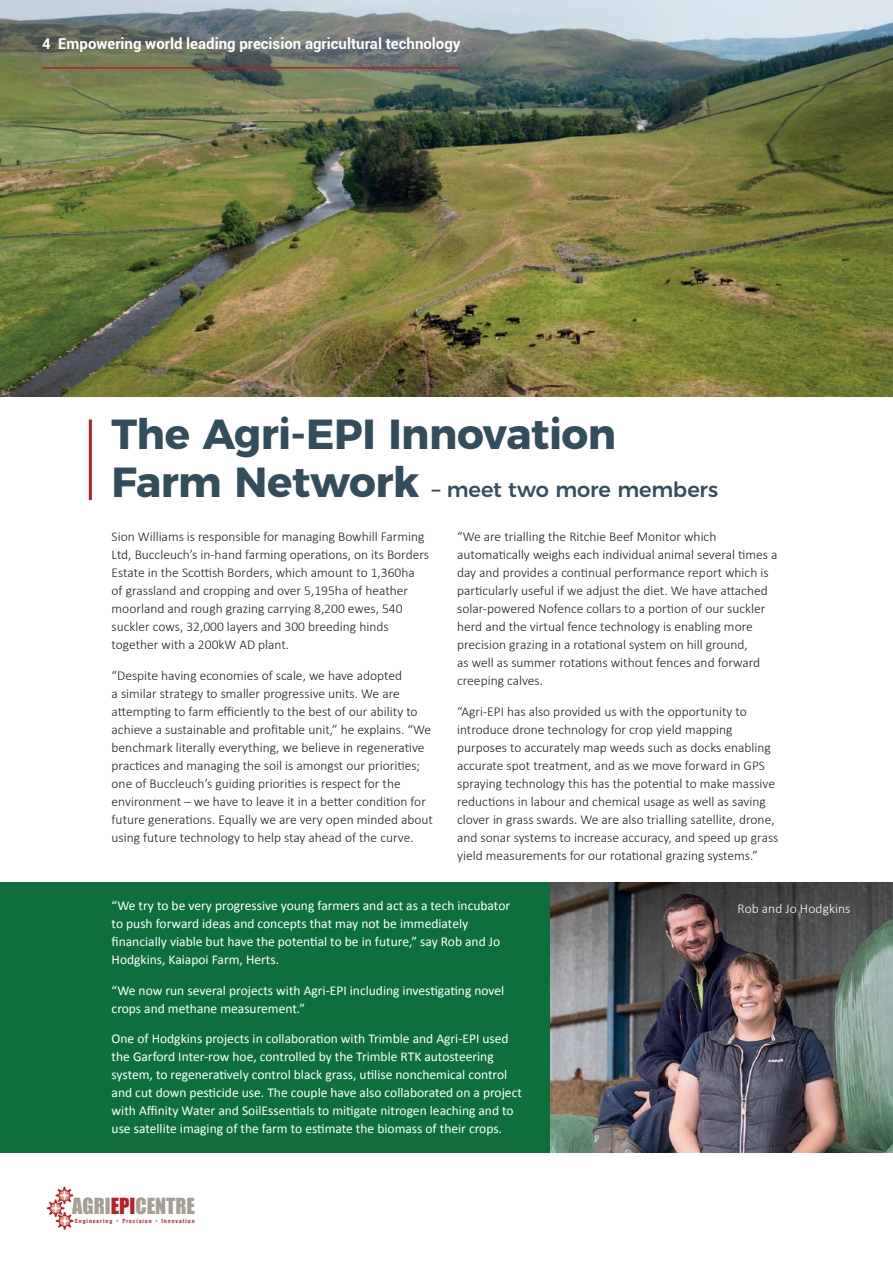
<style>
.page{position:relative;width:893px;height:1263px;background:#fff}
.page>*{position:absolute;margin:0;border:0;box-sizing:border-box;transform-origin:0 0}
.t1{font:700 42px "Montserrat";letter-spacing:-.015em;color:#324e5d}
.t2{font:500 21px "Montserrat";letter-spacing:-.005em;color:#324e5d}
.t3{font:20.4px "Impact";color:#a49f92}
.t4{font:700 15px "Roboto";color:#fff}
.t5{font:300 13.5px/18px "Calibri";color:#231f20}
.t6{font:13.5px/18px "Calibri";color:#fff}
.t7{font:300 13.5px "Calibri";letter-spacing:.005em;color:#fff}
.t8{font:700 condensed 5.7px "Helvetica Neue";letter-spacing:.175em;color:#b72026}
.s1{font-weight:700;font-size:42px}
.s2{color:#b72026}
</style>
<div class="page">
<img style="left:0;top:0;width:893px;height:396px">
<hr style="left:89px;top:419px;width:3px;height:81px;background:#b62024">
<div style="left:0;top:882px;width:850px;height:270px;background:#0e6f3c"></div>
<img style="left:550px;top:882px;width:343px;height:270px">
<svg style="left:47px;top:1187px;width:26px;height:42px"></svg>
<hr style="left:42px;top:67px;width:417px;height:2px;background:#b62024">
<p class="t4" style="left:42px;top:33px;width:420px">4 Empowering world leading precision agricultural technology</p>
<h1 class="t1" style="left:112px;top:399px;width:506px">The Agri-EPI Innovation</h1>
<h2 class="t2" style="left:112px;top:473px;width:608px"><span class="s1">Farm Network</span> – meet two more members</h2>
<p class="t5" style="left:112px;top:528px;width:319px">Sion Williams is responsible for managing Bowhill Farming Ltd, Buccleuch’s in-hand farming operations, on its Borders Estate in the Scottish Borders, which amount to 1,360ha of grassland and cropping and over 5,195ha of heather moorland and rough grazing carrying 8,200 ewes, 540 suckler cows, 32,000 layers and 300 breeding hinds together with a 200kW AD plant.</p>
<p class="t5" style="left:112px;top:666px;width:323px">“Despite having economies of scale, we have adopted<br>a similar strategy to smaller progressive units. We are attempting to farm efficiently to the best of our ability to achieve a sustainable and profitable unit,” he explains. “We benchmark literally everything, we believe in regenerative practices and managing the soil is amongst our priorities; one of Buccleuch’s guiding priorities is respect for the environment – we have to leave it in a better condition for future generations. Equally we are very open minded about using future technology to help stay ahead of the curve.</p>
<p class="t5" style="left:457px;top:528px;width:322px">“We are trialling the Ritchie Beef Monitor which automatically weighs each individual animal several times a day and provides a continual performance report which is particularly useful if we adjust the diet. We have attached solar-powered Nofence collars to a portion of our suckler herd and the virtual fence technology is enabling more precision grazing in a rotational system on hill ground,<br>as well as summer rotations without fences and forward creeping calves.</p>
<p class="t5" style="left:457px;top:702px;width:323px">“Agri-EPI has also provided us with the opportunity to introduce drone technology for crop yield mapping purposes to accurately map weeds such as docks enabling accurate spot treatment, and as we move forward in GPS spraying technology this has the potential to make massive reductions in labour and chemical usage as well as saving clover in grass swards. We are also trialling satellite, drone, and sonar systems to increase accuracy, and speed up grass yield measurements for our rotational grazing systems.”</p>
<p class="t6" style="left:112px;top:896px;width:400px">“We try to be very progressive young farmers and act as a tech incubator to push forward ideas and concepts that may not be immediately financially viable but have the potential to be in future,” say Rob and Jo Hodgkins, Kaiapoi Farm, Herts.</p>
<p class="t6" style="left:112px;top:981px;width:394px">“We now run several projects with Agri-EPI including investigating novel crops and methane measurement.”</p>
<p class="t6" style="left:112px;top:1029px;width:412px">One of Hodgkins projects in collaboration with Trimble and Agri-EPI used the Garford Inter-row hoe, controlled by the Trimble RTK autosteering system, to regeneratively control black grass, utilise nonchemical control and cut down pesticide use. The couple have also collaborated on a project with Affinity Water and SoilEssentials to mitigate nitrogen leaching and to use satellite imaging of the farm to estimate the biomass of their crops.</p>
<h3 class="t3" style="left:72px;top:1190px;width:124px">AGRI<span class="s2">EPI</span>CENTRE</h3>
<p class="t8" style="left:75px;top:1216px;width:39px">Engineering</p>
<p class="t8" style="left:122px;top:1216px;width:31px">Precision</p>
<p class="t8" style="left:161px;top:1216px;width:35px">Innovation</p>
<p class="t7" style="left:737px;top:900px;width:114px">Rob and Jo Hodgkins</p>
</div>
